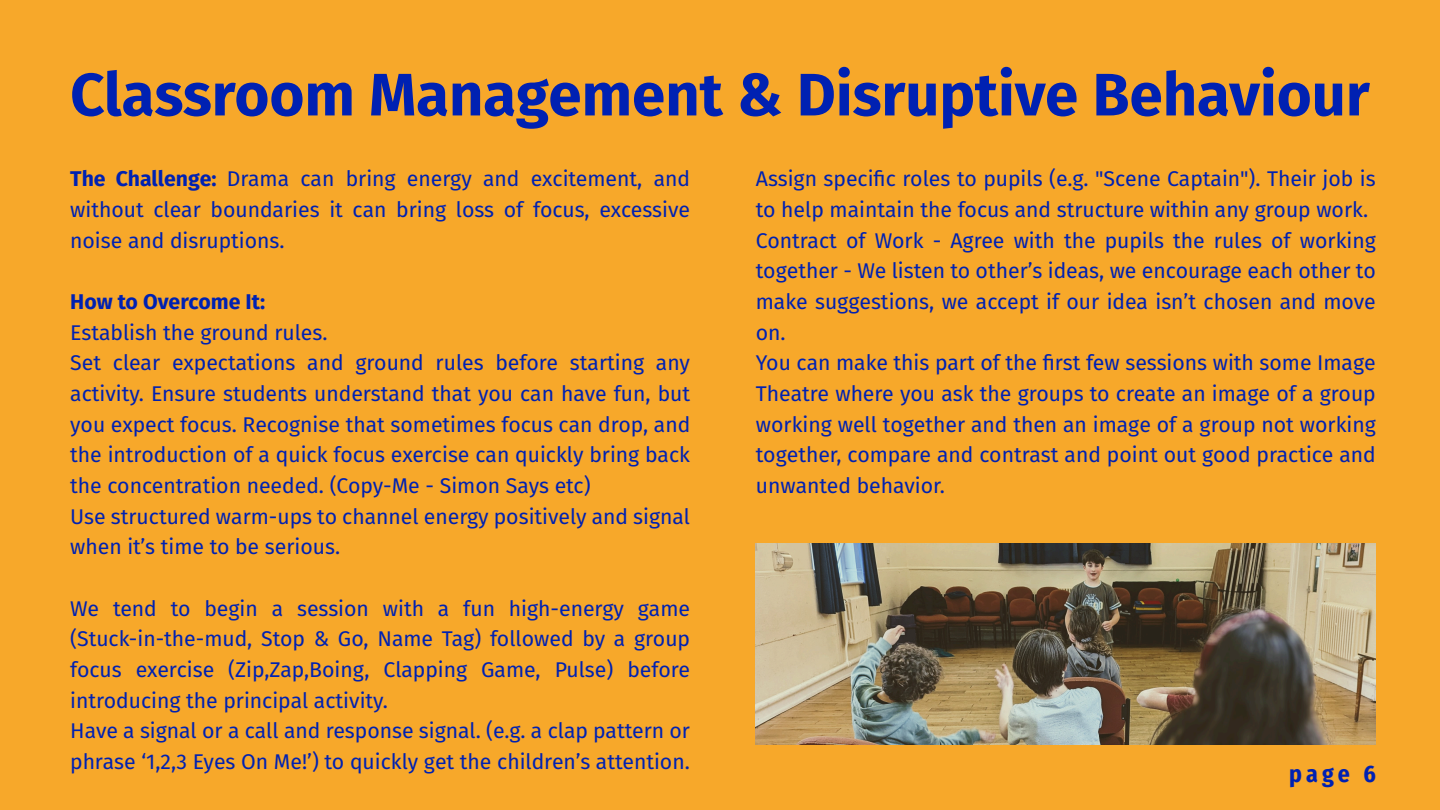
<style>
.page{position:relative;width:1440px;height:810px;background:#f7a82a}
.page>*{position:absolute;margin:0;border:0;box-sizing:border-box;transform-origin:0 0}
.t1{font:700 60px "Fira Sans";color:#0021b2}
.t2{font:700 23.8px "Fira Sans Condensed";color:#0021b2}
.t3{font:21.3px/30.7px "Fira Sans";color:#0021b2;text-align:justify}
.t4{font:700 21.3px "Fira Sans";color:#0021b2}
.s1{font-weight:700}
</style>
<div class="page">
<img style="left:756px;top:544px;width:620px;height:201px">
<h3 class="t1" style="left:70px;top:44px;width:1301px">Classroom Management &amp; Disruptive Behaviour</h3>
<p class="t3" style="left:756px;top:163px;width:621px;text-align:left">Assign specific roles to pupils (e.g. "Scene Captain"). Their job is to help maintain the focus and structure within any group work.<br>Contract of Work - Agree with the pupils the rules of working together - We listen to other’s ideas, we encourage each other to make suggestions, we accept if our idea isn’t chosen and move on.</p>
<p class="t3" style="left:756px;top:347px;width:621px">You can make this part of the first few sessions with some Image Theatre where you ask the groups to create an image of a group working well together and then an image of a group not working together, compare and contrast and point out good practice and unwanted behavior.</p>
<p class="t3" style="left:70px;top:163px;width:621px"><span class="s1">The Challenge:</span> Drama can bring energy and excitement, and without clear boundaries it can bring loss of focus, excessive noise and disruptions.</p>
<h4 class="t4" style="left:70px;top:284px;width:197px">How to Overcome It:</h4>
<p class="t3" style="left:70px;top:316px;width:259px">Establish the ground rules.</p>
<p class="t3" style="left:70px;top:347px;width:622px;text-align:left">Set clear expectations and ground rules before starting any activity. Ensure students understand that you can have fun, but you expect focus. Recognise that sometimes focus can drop, and the introduction of a quick focus exercise can quickly bring back the concentration needed. (Copy-Me - Simon Says etc)<br>Use structured warm-ups to channel energy positively and signal when it’s time to be serious.</p>
<p class="t3" style="left:70px;top:592px;width:621px">We tend to begin a session with a fun high-energy game (Stuck-in-the-mud, Stop &amp; Go, Name Tag) followed by a group focus exercise (Zip,Zap,Boing, Clapping Game, Pulse) before introducing the principal activity.</p>
<p class="t3" style="left:70px;top:715px;width:621px">Have a signal or a call and response signal. (e.g. a clap pattern or phrase ‘1,2,3 Eyes On Me!’) to quickly get the children’s attention.</p>
<p class="t2" style="left:1289px;top:753px;width:88px">page 6</p>
</div>
